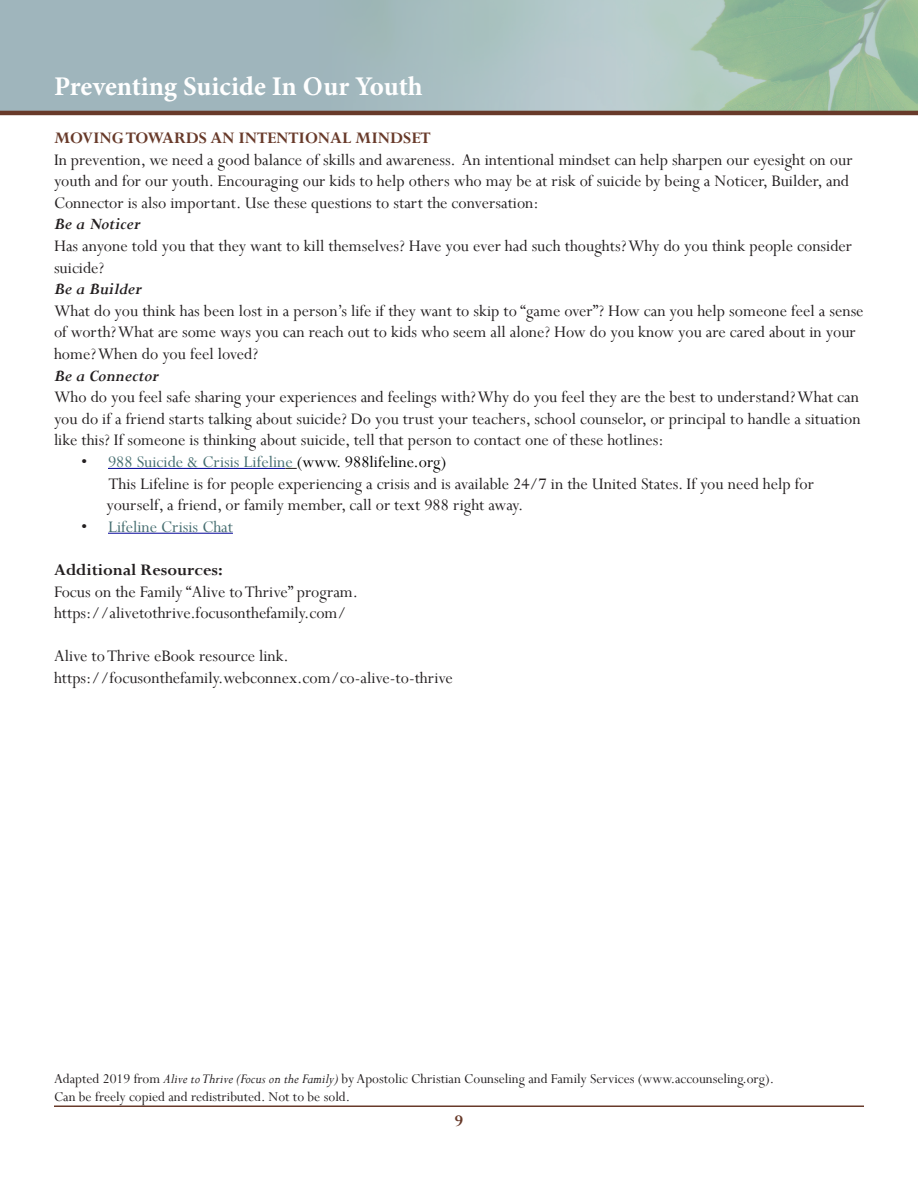
<style>
.page{position:relative;width:918px;height:1188px;background:#fff}
.page>*{position:absolute;margin:0;border:0;box-sizing:border-box;transform-origin:0 0}
.t1{font:700 27px "Minion Pro";letter-spacing:-.005em;color:#fff}
.Endnote_Text{font:18px/21.6px "Perpetua";color:#231f20}
.t2{font:18px "Perpetua";color:#456d70}
.Headers__I__II__III{font:700 18px "Perpetua";color:#683a2a}
.Endnote_Text-2{font:italic 700 18px "Perpetua";color:#231f20}
.Endnote_Text-3{font:700 18px "Perpetua";color:#231f20}
.Endnote_Text-4{font:15px "Perpetua";color:#231f20}
.s1{color:#231f20}
.s2{color:#000}
.s3{font-style:italic}
</style>
<div class="page">
<div style="left:0;top:0;width:918px;height:113px;background:#9fb5bc"></div>
<hr style="left:54px;top:1106px;width:810px;height:1px;background:#683a2a">
<img style="left:318px;top:0;width:600px;height:111px">
<hr style="left:0;top:111px;width:918px;height:4px;background:#683a2a">
<hr style="left:108px;top:468px;width:177px;height:1px;background:#009">
<svg style="left:285px;top:468px;width:12px;height:1px"></svg>
<hr style="left:108px;top:533px;width:125px;height:1px;background:#009">
<h1 class="t1" style="left:54px;top:68px;width:370px">Preventing Suicide In Our Youth</h1>
<p class="Headers__I__II__III" style="left:54px;top:127px;width:378px">MOVING TOWARDS AN INTENTIONAL MINDSET</p>
<p class="Endnote_Text" style="left:54px;top:148px;width:800px">In prevention, we need a good balance of skills and awareness. An intentional mindset can help sharpen our eyesight on our youth and for our youth. Encouraging our kids to help others who may be at risk of suicide by being a Noticer, Builder, and<br>Connector is also important. Use these questions to start the conversation:</p>
<p class="Endnote_Text-2" style="left:54px;top:213px;width:88px">Be a Noticer</p>
<p class="Endnote_Text" style="left:54px;top:235px;width:800px">Has anyone told you that they want to kill themselves? Have you ever had such thoughts? Why do you think people consider suicide?</p>
<p class="Endnote_Text-2" style="left:54px;top:278px;width:90px">Be a Builder</p>
<p class="Endnote_Text" style="left:54px;top:300px;width:811px">What do you think has been lost in a person’s life if they want to skip to “game over”? How can you help someone feel a sense of worth? What are some ways you can reach out to kids who seem all alone? How do you know you are cared about in your home? When do you feel loved?</p>
<p class="Endnote_Text-2" style="left:54px;top:364px;width:106px">Be a Connector</p>
<p class="Endnote_Text" style="left:54px;top:386px;width:808px;text-align:justify">Who do you feel safe sharing your experiences and feelings with? Why do you feel they are the best to understand? What can you do if a friend starts talking about suicide? Do you trust your teachers, school counselor, or principal to handle a situation like this? If someone is thinking about suicide, tell that person to contact one of these hotlines:</p>
<p class="t2" style="left:81px;top:451px;width:367px"><span class="s1">•</span> 988 Suicide &amp; Crisis Lifeline <span class="s2">(www. 988lifeline.org)</span></p>
<p class="Endnote_Text" style="left:106px;top:472px;width:709px">This Lifeline is for people experiencing a crisis and is available 24/7 in the United States. If you need help for yourself, a friend, or family member, call or text 988 right away.</p>
<p class="t2" style="left:81px;top:515px;width:153px"><span class="s1">•</span> Lifeline Crisis Chat</p>
<p class="Endnote_Text-3" style="left:54px;top:559px;width:170px">Additional Resources:</p>
<p class="Endnote_Text" style="left:54px;top:580px;width:306px">Focus on the Family “Alive to Thrive” program.</p>
<p class="Endnote_Text" style="left:54px;top:602px;width:294px">https://alivetothrive.focusonthefamily.com/</p>
<p class="Endnote_Text" style="left:54px;top:645px;width:236px">Alive to Thrive eBook resource link.</p>
<p class="Endnote_Text" style="left:54px;top:667px;width:400px">https://focusonthefamily.webconnex.com/co-alive-to-thrive</p>
<p class="Endnote_Text-4" style="left:54px;top:1069px;width:722px">Adapted 2019 from <span class="s3">Alive to Thrive (Focus on the Family)</span> by Apostolic Christian Counseling and Family Services (www.accounseling.org).</p>
<p class="Endnote_Text-4" style="left:54px;top:1087px;width:298px">Can be freely copied and redistributed. Not to be sold.</p>
<p class="Headers__I__II__III" style="left:455px;top:1109px;width:10px">9</p>
</div>
